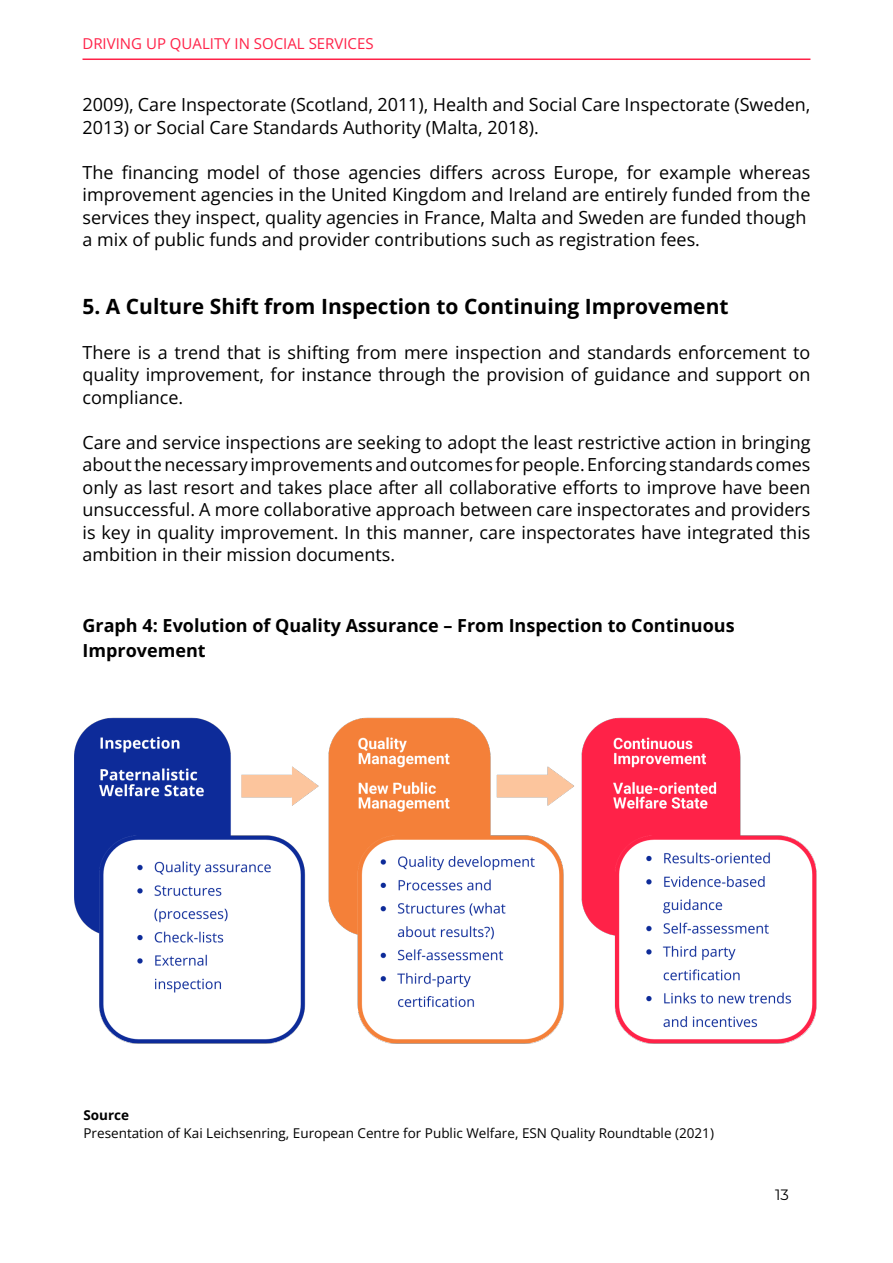
<style>
.page{position:relative;width:893px;height:1263px;background:#fff}
.page>*{position:absolute;margin:0;border:0;box-sizing:border-box;transform-origin:0 0}
.t1{font:700 21px "Open Sans";color:#000}
.t2{font:18px/22.5px "Open Sans";color:#000}
.t3{font:700 18px/25.5px "Open Sans";color:#000}
.t4{font:15px "Open Sans";color:#ff2248}
.t5{font:15px "Montserrat";color:#000}
.t6{font:13.5px "Open Sans";color:#000}
.t7{font:700 13.5px "Open Sans";color:#000}
</style>
<div class="page">
<hr style="left:82px;top:59px;width:728px;height:1px;background:#ff2248">
<img style="left:74px;top:717px;width:743px;height:327px">
<p class="t4" style="left:82px;top:33px;width:293px">DRIVING UP QUALITY IN SOCIAL SERVICES</p>
<p class="t2" style="left:82px;top:93px;width:729px">2009), Care Inspectorate (Scotland, 2011), Health and Social Care Inspectorate (Sweden,<br>2013) or Social Care Standards Authority (Malta, 2018).</p>
<p class="t2" style="left:82px;top:161px;width:729px">The financing model of those agencies differs across Europe, for example whereas improvement agencies in the United Kingdom and Ireland are entirely funded from the services they inspect, quality agencies in France, Malta and Sweden are funded though a mix of public funds and provider contributions such as registration fees.</p>
<p class="t1" style="left:82px;top:292px;width:648px">5. A Culture Shift from Inspection to Continuing Improvement</p>
<p class="t2" style="left:82px;top:341px;width:729px;text-align:justify">There is a trend that is shifting from mere inspection and standards enforcement to quality improvement, for instance through the provision of guidance and support on compliance.</p>
<p class="t2" style="left:82px;top:431px;width:729px;text-align:justify">Care and service inspections are seeking to adopt the least restrictive action in bringing about the necessary improvements and outcomes for people. Enforcing standards comes only as last resort and takes place after all collaborative efforts to improve have been unsuccessful. A more collaborative approach between care inspectorates and providers is key in quality improvement. In this manner, care inspectorates have integrated this ambition in their mission documents.</p>
<p class="t3" style="left:82px;top:612px;width:654px">Graph 4: Evolution of Quality Assurance – From Inspection to Continuous<br>Improvement</p>
<p class="t7" style="left:83px;top:1106px;width:47px">Source</p>
<p class="t6" style="left:83px;top:1124px;width:632px">Presentation of Kai Leichsenring, European Centre for Public Welfare, ESN Quality Roundtable (2021)</p>
<p class="t5" style="left:775px;top:1184px;width:15px">13</p>
</div>
